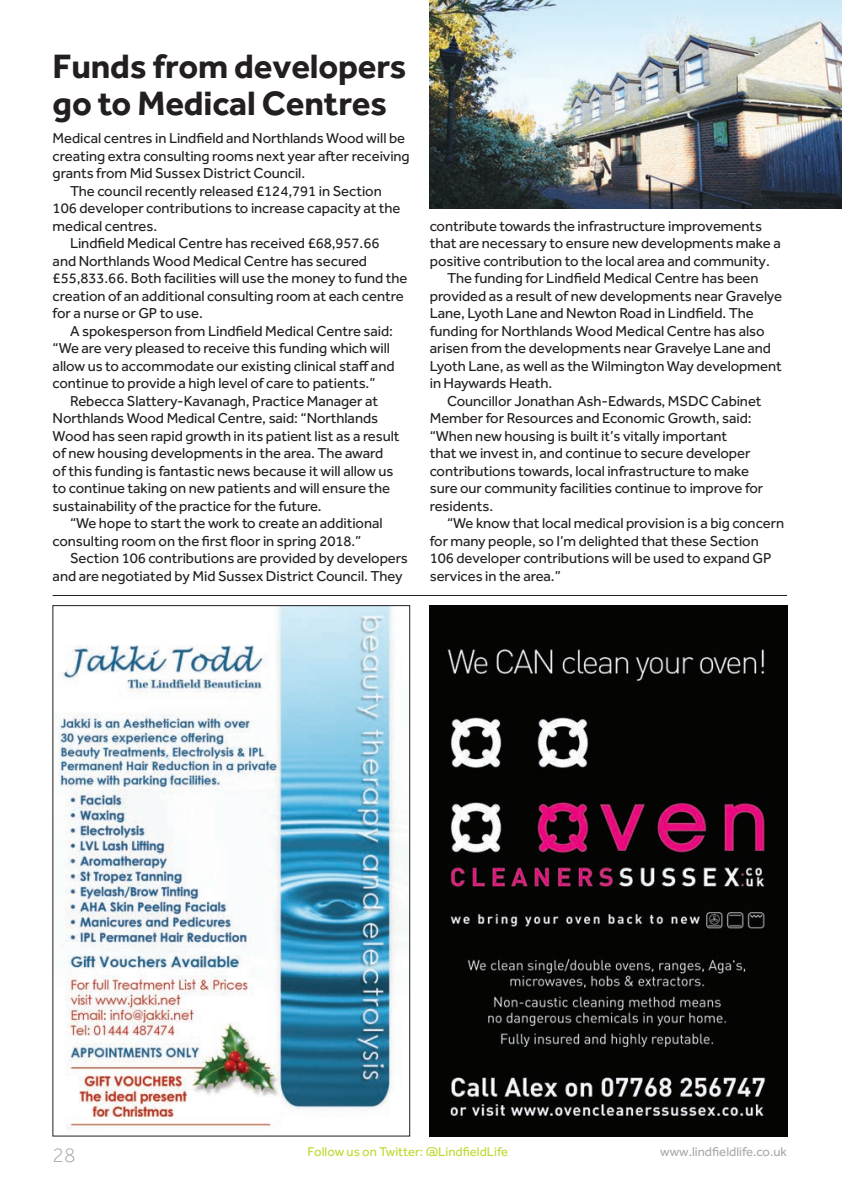
<style>
.page{position:relative;width:845px;height:1193px;background:#fff}
.page>*{position:absolute;margin:0;border:0;box-sizing:border-box;transform-origin:0 0}
.t1{font:700 35px/36.8px "Effra";letter-spacing:-.005em;color:#231f20}
.t2{font:300 21px "Effra";color:#a8a9ad}
.t3{font:14.88px "Effra";letter-spacing:-.005em;color:#231f20}
.t4{font:13.12px "Effra";color:#c1d72f}
.t5{font:13.12px "Effra";color:#a8a9ad}
</style>
<div class="page">
<hr style="left:53px;top:595px;width:734px;height:1px;background:#231f20">
<img style="left:55px;top:607px;width:348px;height:523px">
<img style="left:430px;top:0;width:411px;height:208px">
<img style="left:430px;top:605px;width:357px;height:531px">
<h1 class="t1" style="left:53px;top:47px;width:355px">Funds from developers go to Medical Centres</h1>
<p class="t3" style="left:53px;top:130px;width:354px">Medical centres in Lindfield and Northlands Wood will be</p>
<p class="t3" style="left:53px;top:147px;width:358px">creating extra consulting rooms next year after receiving</p>
<p class="t3" style="left:53px;top:165px;width:254px">grants from Mid Sussex District Council.</p>
<p class="t3" style="left:70px;top:182px;width:313px">The council recently released £124,791 in Section</p>
<p class="t3" style="left:53px;top:200px;width:349px">106 developer contributions to increase capacity at the</p>
<p class="t3" style="left:53px;top:217px;width:106px">medical centres.</p>
<p class="t3" style="left:70px;top:235px;width:311px">Lindfield Medical Centre has received £68,957.66</p>
<p class="t3" style="left:53px;top:252px;width:316px">and Northlands Wood Medical Centre has secured</p>
<p class="t3" style="left:53px;top:270px;width:356px">£55,833.66. Both facilities will use the money to fund the</p>
<p class="t3" style="left:53px;top:287px;width:352px">creation of an additional consulting room at each centre</p>
<p class="t3" style="left:53px;top:305px;width:152px">for a nurse or GP to use.</p>
<p class="t3" style="left:70px;top:322px;width:324px">A spokesperson from Lindfield Medical Centre said:</p>
<p class="t3" style="left:53px;top:339px;width:339px">“We are very pleased to receive this funding which will</p>
<p class="t3" style="left:53px;top:357px;width:343px">allow us to accommodate our existing clinical staff and</p>
<p class="t3" style="left:53px;top:374px;width:324px">continue to provide a high level of care to patients.”</p>
<p class="t3" style="left:70px;top:392px;width:310px">Rebecca Slattery-Kavanagh, Practice Manager at</p>
<p class="t3" style="left:53px;top:409px;width:327px">Northlands Wood Medical Centre, said: “Northlands</p>
<p class="t3" style="left:53px;top:427px;width:348px">Wood has seen rapid growth in its patient list as a result</p>
<p class="t3" style="left:53px;top:444px;width:332px">of new housing developments in the area. The award</p>
<p class="t3" style="left:53px;top:462px;width:342px">of this funding is fantastic news because it will allow us</p>
<p class="t3" style="left:53px;top:479px;width:339px">to continue taking on new patients and will ensure the</p>
<p class="t3" style="left:53px;top:497px;width:270px">sustainability of the practice for the future.</p>
<p class="t3" style="left:70px;top:514px;width:314px">“We hope to start the work to create an additional</p>
<p class="t3" style="left:53px;top:532px;width:310px">consulting room on the first floor in spring 2018.”</p>
<p class="t3" style="left:70px;top:549px;width:339px">Section 106 contributions are provided by developers</p>
<p class="t3" style="left:53px;top:567px;width:351px">and are negotiated by Mid Sussex District Council. They</p>
<p class="t3" style="left:430px;top:217px;width:334px">contribute towards the infrastructure improvements</p>
<p class="t3" style="left:430px;top:234px;width:352px">that are necessary to ensure new developments make a</p>
<p class="t3" style="left:430px;top:252px;width:341px">positive contribution to the local area and community.</p>
<p class="t3" style="left:447px;top:269px;width:313px">The funding for Lindfield Medical Centre has been</p>
<p class="t3" style="left:430px;top:287px;width:354px">provided as a result of new developments near Gravelye</p>
<p class="t3" style="left:430px;top:304px;width:325px">Lane, Lyoth Lane and Newton Road in Lindfield. The</p>
<p class="t3" style="left:430px;top:322px;width:336px">funding for Northlands Wood Medical Centre has also</p>
<p class="t3" style="left:430px;top:339px;width:343px">arisen from the developments near Gravelye Lane and</p>
<p class="t3" style="left:430px;top:357px;width:353px">Lyoth Lane, as well as the Wilmington Way development</p>
<p class="t3" style="left:430px;top:374px;width:124px">in Haywards Heath.</p>
<p class="t3" style="left:447px;top:392px;width:316px">Councillor Jonathan Ash-Edwards, MSDC Cabinet</p>
<p class="t3" style="left:430px;top:409px;width:323px">Member for Resources and Economic Growth, said:</p>
<p class="t3" style="left:430px;top:427px;width:299px">“When new housing is built it’s vitally important</p>
<p class="t3" style="left:430px;top:444px;width:322px">that we invest in, and continue to secure developer</p>
<p class="t3" style="left:430px;top:462px;width:321px">contributions towards, local infrastructure to make</p>
<p class="t3" style="left:430px;top:479px;width:335px">sure our community facilities continue to improve for</p>
<p class="t3" style="left:430px;top:497px;width:65px">residents.</p>
<p class="t3" style="left:447px;top:514px;width:339px">“We know that local medical provision is a big concern</p>
<p class="t3" style="left:430px;top:532px;width:330px">for many people, so I’m delighted that these Section</p>
<p class="t3" style="left:430px;top:549px;width:343px">106 developer contributions will be used to expand GP</p>
<p class="t3" style="left:430px;top:567px;width:132px">services in the area.”</p>
<h2 class="t2" style="left:53px;top:1143px;width:24px">28</h2>
<p class="t4" style="left:307px;top:1144px;width:202px">Follow us on Twitter: @LindfieldLife</p>
<p class="t5" style="left:660px;top:1144px;width:128px">www.lindfieldlife.co.uk</p>
</div>
